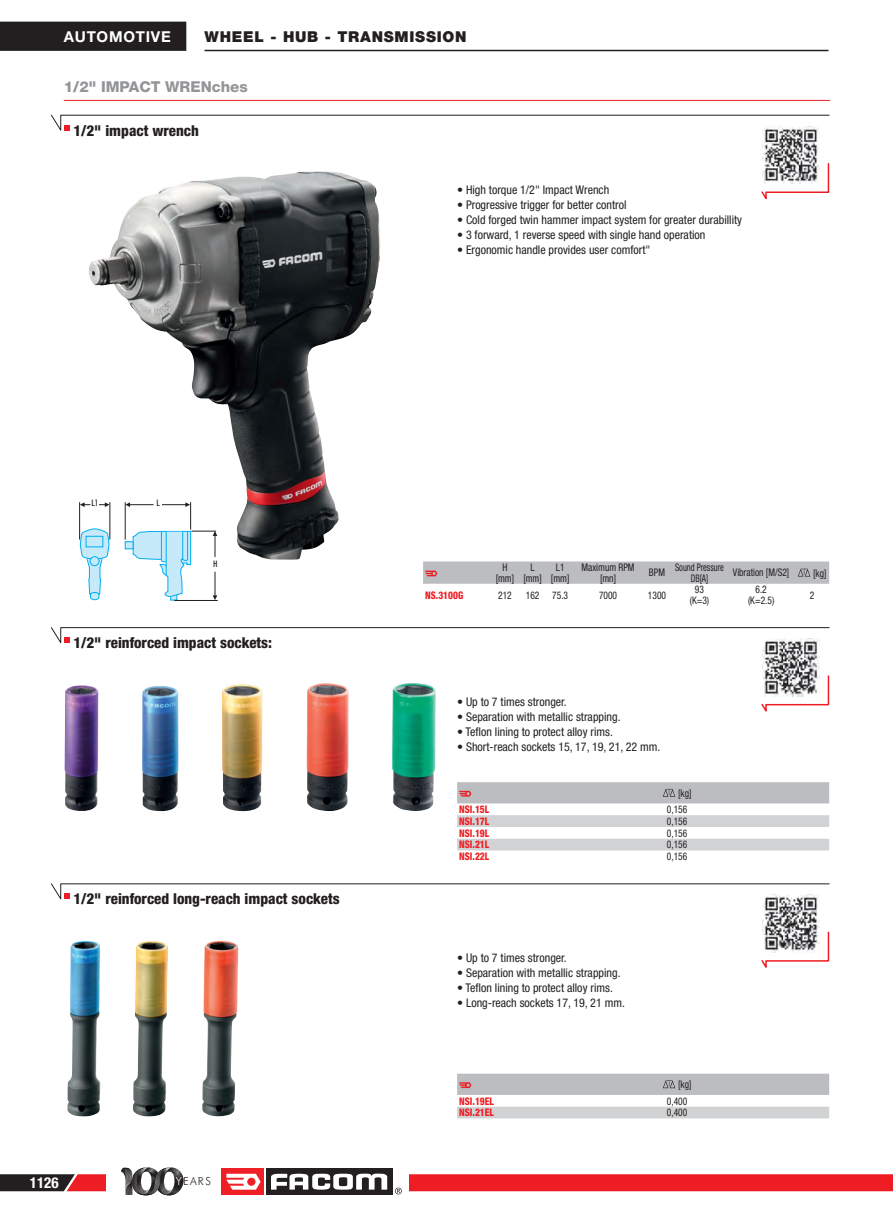
<style>
.page{position:relative;width:893px;height:1212px;background:#fff}
.page>*{position:absolute;margin:0;border:0;box-sizing:border-box;transform-origin:0 0}
.t1{font:800 condensed 15px "Helvetica Neue LT Std";color:#231f20}
.t2{font:900 15px "Helvetica Neue LT Std";letter-spacing:.05em;color:#231f20}
.t3{font:800 15px "Helvetica Neue LT Std";color:#939598}
.t4{font:700 15px "Helvetica Neue LT Std";letter-spacing:.05em;color:#fff}
.t5{font:700 condensed 15px "Helvetica Neue LT Std";color:#fff}
.t6{font:condensed 12px "Helvetica Neue LT Std";color:#231f20}
.t7{font:300 11.1px "Futura BT";letter-spacing:.11em;color:#231f20}
.t8{font:condensed 10.5px/10.5px "Helvetica Neue LT Std";color:#231f20;text-align:center;scale:.9 1}
.t9{font:800 condensed 10.5px/11.7px "Helvetica Neue LT Std";color:#ee1d23;text-align:justify;scale:.9 1}
.t10{font:condensed 10.5px/10.5px "Helvetica Neue LT Std";color:#231f20;text-align:center;scale:.8 1}
.t11{font:500 condensed 9px "Futura BT";color:#231f20}
.s1{color:#fff}
</style>
<div class="page">
<svg style="left:761px;top:675px;width:69px;height:37px"></svg>
<svg style="left:51px;top:627px;width:779px;height:16px"></svg>
<img style="left:65px;top:683px;width:371px;height:129px">
<svg style="left:761px;top:931px;width:69px;height:37px"></svg>
<svg style="left:51px;top:883px;width:779px;height:17px"></svg>
<img style="left:68px;top:941px;width:171px;height:176px">
<svg style="left:457px;top:815px;width:372px;height:35px"></svg>
<div style="left:457px;top:1107px;width:372px;height:11px;background:#d1d2d4"></div>
<hr style="left:64px;top:100px;width:766px;height:1px;background:#ee1d23">
<svg style="left:761px;top:163px;width:69px;height:36px"></svg>
<svg style="left:51px;top:114px;width:779px;height:17px"></svg>
<svg style="left:80px;top:529px;width:23px;height:71px"></svg>
<div style="left:90px;top:557px;width:9px;height:9px;background:#c6eafa;border-radius:50%"></div>
<div style="left:90px;top:557px;width:9px;height:9px;border:1px solid #00aeef;border-radius:50%"></div>
<svg style="left:80px;top:502px;width:9px;height:5px"></svg>
<svg style="left:159px;top:560px;width:58px;height:40px"></svg>
<hr style="left:174px;top:600px;width:44px;height:1px;background:#231f20">
<hr style="left:79px;top:502px;width:1px;height:38px;background:#231f20">
<div style="left:86px;top:536px;width:17px;height:11px;background:#c6eafa;border:1px solid #00aeef"></div>
<img style="left:89px;top:171px;width:250px;height:389px">
<svg style="left:0;top:1167px;width:893px;height:28px"></svg>
<img style="left:762px;top:638px;width:58px;height:58px">
<img style="left:762px;top:895px;width:58px;height:57px">
<img style="left:762px;top:126px;width:58px;height:58px">
<div style="left:457px;top:782px;width:372px;height:21px;background:#bcbdc0"></div>
<div style="left:457px;top:1074px;width:372px;height:21px;background:#bcbdc0"></div>
<svg style="left:423px;top:561px;width:406px;height:23px;background:#bdbdc0"></svg>
<div style="left:0;top:22px;width:186px;height:29px;background:#231f20"></div>
<hr style="left:204px;top:50px;width:624px;height:1px;background:#231f20">
<p class="t4" style="left:64px;top:27px;width:109px">AUTOMOTIVE</p>
<p class="t2" style="left:204px;top:27px;width:264px">WHEEL - HUB - TRANSMISSION</p>
<p class="t3" style="left:64px;top:77px;width:185px">1/2" IMPACT WRENches</p>
<p class="t1" style="left:73px;top:121px;width:127px">1/2" impact wrench</p>
<p class="t6" style="left:457px;top:182px;width:154px">• High torque 1/2" Impact Wrench</p>
<p class="t6" style="left:457px;top:197px;width:171px">• Progressive trigger for better control</p>
<p class="t6" style="left:457px;top:212px;width:287px">• Cold forged twin hammer impact system for greater durabillity</p>
<p class="t6" style="left:457px;top:227px;width:250px">• 3 forward, 1 reverse speed with single hand operation</p>
<p class="t6" style="left:457px;top:242px;width:195px">• Ergonomic handle provides user comfort"</p>
<p class="t11" style="left:91px;top:497px;width:8px">L1</p>
<p class="t11" style="left:157px;top:497px;width:5px">L</p>
<p class="t11" style="left:213px;top:559px;width:6px">H</p>
<p class="t1" style="left:73px;top:633px;width:200px">1/2" reinforced impact sockets:</p>
<p class="t1" style="left:73px;top:890px;width:268px">1/2" reinforced long-reach impact sockets</p>
<p class="t5" style="left:30px;top:1174px;width:30px">1126</p>
<p class="t7" style="left:176px;top:1175px;width:37px"><span class="s1">Y</span>EARS</p>
<p class="t9" style="left:425px;top:589px;width:44px">NS.3100G</p>
<p class="t8" style="left:496px;top:562px;width:22px">H [mm]</p>
<p class="t8" style="left:523px;top:562px;width:22px">L [mm]</p>
<p class="t8" style="left:551px;top:562px;width:22px">L1 [mm]</p>
<p class="t8" style="left:582px;top:562px;width:60px">Maximum RPM [mn]</p>
<p class="t8" style="left:649px;top:567px;width:19px">BPM</p>
<p class="t10" style="left:675px;top:562px;width:63px">Sound Pressure<br>DB[A]</p>
<p class="t8" style="left:733px;top:567px;width:64px">Vibration [M/S2]</p>
<p class="t8" style="left:813px;top:567px;width:16px">[kg]</p>
<p class="t8" style="left:498px;top:590px;width:17px">212</p>
<p class="t8" style="left:526px;top:590px;width:49px">162 75.3</p>
<p class="t8" style="left:599px;top:590px;width:22px">7000</p>
<p class="t8" style="left:648px;top:590px;width:22px">1300</p>
<p class="t8" style="left:690px;top:584px;width:23px">93 (K=3)</p>
<p class="t8" style="left:748px;top:584px;width:31px">6.2 (K=2.5)</p>
<p class="t8" style="left:810px;top:590px;width:7px">2</p>
<p class="t6" style="left:457px;top:695px;width:111px">• Up to 7 times stronger.</p>
<p class="t6" style="left:457px;top:710px;width:165px">• Separation with metallic strapping.</p>
<p class="t6" style="left:457px;top:725px;width:157px">• Teflon lining to protect alloy rims.</p>
<p class="t6" style="left:457px;top:740px;width:205px">• Short-reach sockets 15, 17, 19, 21, 22 mm.</p>
<p class="t9" style="left:459px;top:803px;width:35px">NSI.15L NSI.17L NSI.19L NSI.21L NSI.22L</p>
<p class="t6" style="left:457px;top:951px;width:111px">• Up to 7 times stronger.</p>
<p class="t6" style="left:457px;top:966px;width:165px">• Separation with metallic strapping.</p>
<p class="t6" style="left:457px;top:981px;width:157px">• Teflon lining to protect alloy rims.</p>
<p class="t6" style="left:457px;top:996px;width:169px">• Long-reach sockets 17, 19, 21 mm.</p>
<p class="t9" style="left:459px;top:1095px;width:40px">NSI.19EL<br>NSI.21EL</p>
<p class="t8" style="left:667px;top:785px;width:29px;line-height:16.4px;text-align:left;text-indent:11px">[kg]<br>0,156</p>
<p class="t8" style="left:667px;top:815px;width:24px;line-height:11.7px;text-align:justify">0,156<br>0,156<br>0,156<br>0,156</p>
<p class="t8" style="left:667px;top:1076px;width:29px;line-height:16.4px;text-align:left;text-indent:11px">[kg]<br>0,400</p>
<p class="t8" style="left:667px;top:1107px;width:24px">0,400</p>
</div>
